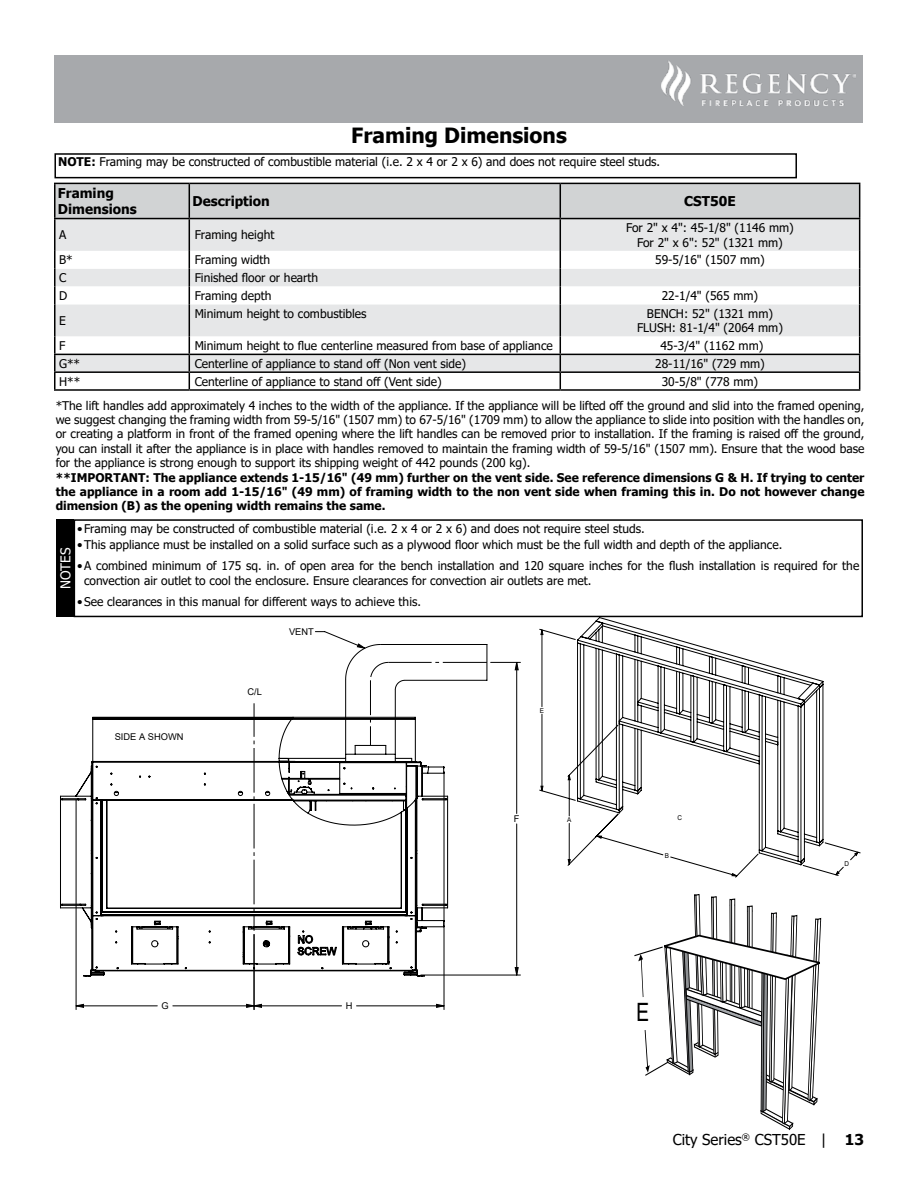
<style>
.page{position:relative;width:918px;height:1188px;background:#fff}
.page>*{position:absolute;margin:0;border:0;box-sizing:border-box;transform-origin:0 0}
.t1{font:25.35px "Helvetica";color:#000;scale:.77 1}
.t2{font:700 21px "Tahoma";color:#000}
.t3{font:15px "Tahoma";color:#000}
.t4{font:700 13.5px/16.2px "Tahoma";color:#000}
.t5{font:13.5px "Tahoma";color:#fff}
.t6{font:12px/14.4px "Tahoma";color:#000;text-align:center}
.t7{font:700 12px/14.4px "Tahoma";color:#000;text-align:justify}
.t8{font:9.3px "Arial";color:#000}
.t9{font:6.75px "Arial";color:#000;scale:.95 1}
.s1{font-weight:700}
</style>
<div class="page">
<div style="left:55px;top:55px;width:808px;height:67px;background:#a7a9ac"></div>
<img style="left:662px;top:61px;width:194px;height:45px">
<div style="left:56px;top:184px;width:803px;height:34px;background:#d1d3d4"></div>
<div style="left:56px;top:219px;width:803px;height:32px;background:#e6e7e8"></div>
<svg style="left:56px;top:251px;width:803px;height:138px"></svg>
<hr style="left:54px;top:183px;width:135px;height:1px;background:#000">
<hr style="left:54px;top:184px;width:2px;height:34px;background:#000">
<hr style="left:189px;top:183px;width:371px;height:1px;background:#000">
<hr style="left:189px;top:184px;width:1px;height:34px;background:#000">
<hr style="left:560px;top:183px;width:300px;height:1px;background:#000">
<hr style="left:560px;top:184px;width:1px;height:34px;background:#000">
<hr style="left:859px;top:184px;width:1px;height:34px;background:#000">
<hr style="left:54px;top:218px;width:135px;height:1px;background:#000">
<hr style="left:54px;top:219px;width:2px;height:32px;background:#000">
<hr style="left:189px;top:218px;width:371px;height:1px;background:#000">
<hr style="left:189px;top:219px;width:1px;height:32px;background:#000">
<hr style="left:560px;top:218px;width:300px;height:1px;background:#000">
<hr style="left:560px;top:219px;width:1px;height:32px;background:#000">
<hr style="left:859px;top:219px;width:1px;height:32px;background:#000">
<svg style="left:54px;top:251px;width:2px;height:53px"></svg>
<svg style="left:189px;top:251px;width:1px;height:53px"></svg>
<svg style="left:560px;top:251px;width:1px;height:53px"></svg>
<svg style="left:859px;top:251px;width:1px;height:53px"></svg>
<hr style="left:54px;top:304px;width:2px;height:33px;background:#000">
<hr style="left:189px;top:304px;width:1px;height:33px;background:#000">
<hr style="left:560px;top:304px;width:1px;height:33px;background:#000">
<hr style="left:859px;top:304px;width:1px;height:33px;background:#000">
<hr style="left:54px;top:354px;width:135px;height:1px;background:#000">
<hr style="left:189px;top:354px;width:371px;height:1px;background:#000">
<hr style="left:560px;top:354px;width:300px;height:1px;background:#000">
<hr style="left:54px;top:371px;width:135px;height:2px;background:#000">
<svg style="left:54px;top:337px;width:2px;height:52px"></svg>
<hr style="left:189px;top:371px;width:371px;height:2px;background:#000">
<svg style="left:189px;top:337px;width:1px;height:52px"></svg>
<hr style="left:560px;top:371px;width:300px;height:2px;background:#000">
<svg style="left:560px;top:337px;width:1px;height:52px"></svg>
<svg style="left:859px;top:337px;width:1px;height:52px"></svg>
<hr style="left:54px;top:389px;width:135px;height:2px;background:#000">
<hr style="left:189px;top:389px;width:371px;height:2px;background:#000">
<hr style="left:560px;top:389px;width:300px;height:2px;background:#000">
<svg style="left:577px;top:617px;width:247px;height:12px"></svg>
<svg style="left:541px;top:630px;width:317px;height:246px"></svg>
<svg style="left:634px;top:894px;width:188px;height:237px"></svg>
<div style="left:56px;top:519px;width:18px;height:98px;background:#000"></div>
<div style="left:74px;top:519px;width:789px;height:98px;border:2px solid #000"></div>
<div style="left:54px;top:153px;width:743px;height:25px;border:2px solid #000"></div>
<svg style="left:60px;top:716px;width:193px;height:261px"></svg>
<hr style="left:76px;top:800px;width:1px;height:210px;background:#000">
<hr style="left:381px;top:644px;width:106px;height:1px;background:#000">
<hr style="left:487px;top:644px;width:1px;height:36px;background:#000">
<hr style="left:421px;top:975px;width:99px;height:1px;background:#000">
<svg style="left:75px;top:1004px;width:180px;height:4px"></svg>
<svg style="left:254px;top:644px;width:190px;height:363px"></svg>
<svg style="left:365px;top:662px;width:155px;height:313px"></svg>
<h2 class="t2" style="left:351px;top:121px;width:217px">Framing Dimensions</h2>
<p class="t6" style="left:58px;top:155px;width:604px"><span class="s1">NOTE:</span> Framing may be constructed of combustible material (i.e. 2 x 4 or 2 x 6) and does not require steel studs.</p>
<p class="t4" style="left:58px;top:186px;width:80px">Framing<br>Dimensions</p>
<p class="t4" style="left:193px;top:194px;width:79px">Description</p>
<p class="t4" style="left:684px;top:194px;width:53px">CST50E</p>
<p class="t6" style="left:59px;top:228px;width:9px">A</p>
<p class="t6" style="left:195px;top:228px;width:81px">Framing height</p>
<p class="t6" style="left:626px;top:221px;width:169px">For 2" x 4": 45-1/8" (1146 mm)<br>For 2" x 6": 52" (1321 mm)</p>
<p class="t6" style="left:59px;top:253px;width:15px">B*</p>
<p class="t6" style="left:195px;top:253px;width:77px">Framing width</p>
<p class="t6" style="left:655px;top:253px;width:111px">59-5/16" (1507 mm)</p>
<p class="t6" style="left:59px;top:271px;width:9px">C</p>
<p class="t6" style="left:195px;top:271px;width:125px">Finished floor or hearth</p>
<p class="t6" style="left:59px;top:289px;width:10px">D</p>
<p class="t6" style="left:195px;top:289px;width:78px">Framing depth</p>
<p class="t6" style="left:662px;top:289px;width:98px">22-1/4" (565 mm)</p>
<p class="t6" style="left:59px;top:314px;width:8px">E</p>
<p class="t6" style="left:195px;top:307px;width:173px">Minimum height to combustibles</p>
<p class="t6" style="left:637px;top:307px;width:147px">BENCH: 52" (1321 mm)<br>FLUSH: 81-1/4" (2064 mm)</p>
<p class="t6" style="left:59px;top:339px;width:8px">F</p>
<p class="t6" style="left:195px;top:339px;width:360px">Minimum height to flue centerline measured from base of appliance</p>
<p class="t6" style="left:660px;top:339px;width:105px">45-3/4" (1162 mm)</p>
<p class="t6" style="left:59px;top:357px;width:23px">G**</p>
<p class="t6" style="left:195px;top:357px;width:273px">Centerline of appliance to stand off (Non vent side)</p>
<p class="t6" style="left:655px;top:357px;width:111px">28-11/16" (729 mm)</p>
<p class="t6" style="left:59px;top:375px;width:23px">H**</p>
<p class="t6" style="left:195px;top:375px;width:249px">Centerline of appliance to stand off (Vent side)</p>
<p class="t6" style="left:56px;top:370px;width:810px;line-height:24px;text-align:left;text-indent:606px">30-5/8" (778 mm)<br>*The lift handles add approximately 4 inches to the width of the appliance. If the appliance will be lifted off the ground and slid into the framed opening,</p>
<p class="t6" style="left:56px;top:413px;width:810px;text-align:justify">we suggest changing the framing width from 59-5/16" (1507 mm) to 67-5/16" (1709 mm) to allow the appliance to slide into position with the handles on, or creating a platform in front of the framed opening where the lift handles can be removed prior to installation. If the framing is raised off the ground, you can install it after the appliance is in place with handles removed to maintain the framing width of 59-5/16" (1507 mm). Ensure that the wood base for the appliance is strong enough to support its shipping weight of 442 pounds (200 kg).</p>
<p class="t7" style="left:56px;top:471px;width:810px">**IMPORTANT: The appliance extends 1-15/16" (49 mm) further on the vent side. See reference dimensions G &amp; H. If trying to center the appliance in a room add 1-15/16" (49 mm) of framing width to the non vent side when framing this in. Do not however change dimension (B) as the opening width remains the same.</p>
<p class="t6" style="left:77px;top:522px;width:569px">•Framing may be constructed of combustible material (i.e. 2 x 4 or 2 x 6) and does not require steel studs.</p>
<p class="t6" style="left:77px;top:539px;width:707px">•This appliance must be installed on a solid surface such as a plywood floor which must be the full width and depth of the appliance.</p>
<p class="t6" style="left:84px;top:560px;width:777px;text-align:left;text-indent:-7px">•A combined minimum of 175 sq. in. of open area for the bench installation and 120 square inches for the flush installation is required for the convection air outlet to cool the enclosure. Ensure clearances for convection air outlets are met.</p>
<p class="t6" style="left:77px;top:595px;width:345px">•See clearances in this manual for different ways to achieve this.</p>
<p class="t5" style="left:57px;top:589px;width:43px;rotate:-90deg">NOTES</p>
<p class="t8" style="left:115px;top:731px;width:70px">SIDE A SHOWN</p>
<p class="t8" style="left:248px;top:686px;width:16px">C/L</p>
<p class="t8" style="left:289px;top:625px;width:26px">VENT</p>
<p class="t8" style="left:161px;top:999px;width:9px">G</p>
<p class="t8" style="left:346px;top:999px;width:8px">H</p>
<p class="t9" style="left:540px;top:706px;width:6px">E</p>
<p class="t8" style="left:514px;top:812px;width:7px">F</p>
<p class="t9" style="left:567px;top:815px;width:6px">A</p>
<p class="t9" style="left:677px;top:813px;width:6px">C</p>
<p class="t9" style="left:665px;top:851px;width:6px">B</p>
<p class="t9" style="left:845px;top:859px;width:6px">D</p>
<h1 class="t1" style="left:636px;top:997px;width:18px">E</h1>
<p class="t3" style="left:673px;top:1130px;width:193px">City Series<sup>®</sup> CST50E | <span class="s1">13</span></p>
</div>
